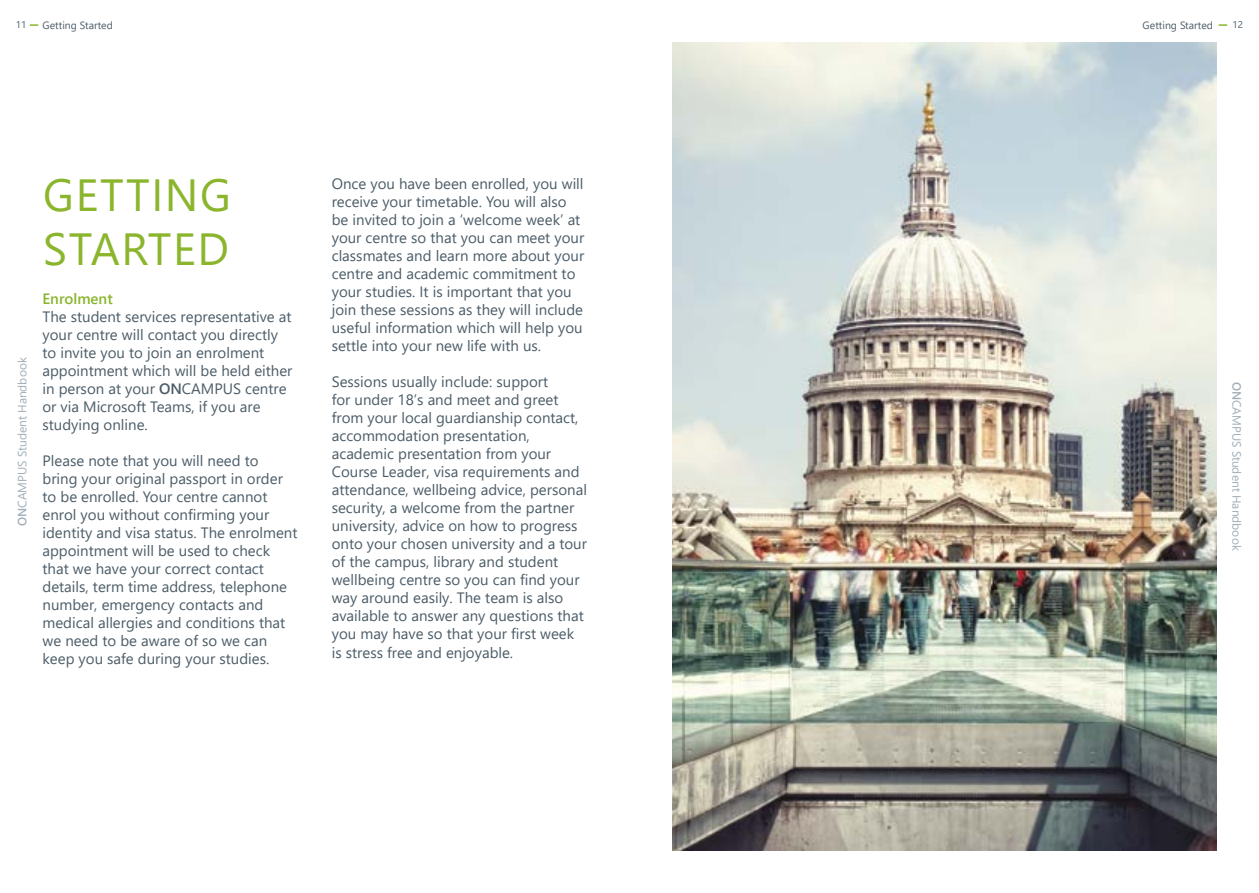
<style>
.page{position:relative;width:1259px;height:893px;background:#fff}
.page>*{position:absolute;margin:0;border:0;box-sizing:border-box;transform-origin:0 0}
.t1{font:45px/54px "Segoe UI";letter-spacing:.035em;color:#8ab52c}
.t2{font:15px/18px "Segoe UI";color:#4b5c67}
.t3{font:600 15px "Segoe UI";color:#8ab52c}
.t4{font:12px "Segoe UI";color:#a1aeb8}
.t5{font:10.5px "Segoe UI";color:#4b5c67}
.t6{font:9.75px "Segoe UI";color:#4b5c67}
.s1{font-weight:600}
</style>
<div class="page">
<svg style="left:30px;top:24px;width:8px;height:2px"></svg>
<svg style="left:1218px;top:24px;width:9px;height:2px"></svg>
<img style="left:672px;top:43px;width:544px;height:807px">
<p class="t5" style="left:43px;top:15px;width:72px">Getting Started</p>
<p class="t5" style="left:1142px;top:15px;width:72px">Getting Started</p>
<p class="t6" style="left:16px;top:16px;width:12px">11</p>
<p class="t6" style="left:1232px;top:16px;width:12px">12</p>
<p class="t4" style="left:11px;top:526px;width:170px;rotate:-90deg"><span class="s1">ON</span>CAMPUS Student Handbook</p>
<h1 class="t1" style="left:43px;top:164px;width:189px">GETTING<br>STARTED</h1>
<p class="t2" style="left:332px;top:173px;width:254px">Once you have been enrolled, you will receive your timetable. You will also be invited to join a ‘welcome week’ at your centre so that you can meet your classmates and learn more about your centre and academic commitment to your studies. It is important that you join these sessions as they will include useful information which will help you settle into your new life with us.</p>
<p class="t2" style="left:332px;top:371px;width:257px">Sessions usually include: support<br>for under 18’s and meet and greet from your local guardianship contact, accommodation presentation, academic presentation from your Course Leader, visa requirements and attendance, wellbeing advice, personal security, a welcome from the partner university, advice on how to progress onto your chosen university and a tour of the campus, library and student wellbeing centre so you can find your way around easily. The team is also available to answer any questions that you may have so that your first week is stress free and enjoyable.</p>
<p class="t3" style="left:43px;top:284px;width:72px">Enrolment</p>
<p class="t2" style="left:43px;top:306px;width:251px">The student services representative at your centre will contact you directly to invite you to join an enrolment appointment which will be held either in person at your <span class="s1">ON</span>CAMPUS centre or via Microsoft Teams, if you are studying online.</p>
<p class="t2" style="left:43px;top:450px;width:256px">Please note that you will need to<br>bring your original passport in order to be enrolled. Your centre cannot enrol you without confirming your identity and visa status. The enrolment appointment will be used to check that we have your correct contact details, term time address, telephone number, emergency contacts and medical allergies and conditions that we need to be aware of so we can keep you safe during your studies.</p>
<p class="t4" style="left:1248px;top:382px;width:170px;rotate:90deg"><span class="s1">ON</span>CAMPUS Student Handbook</p>
</div>
